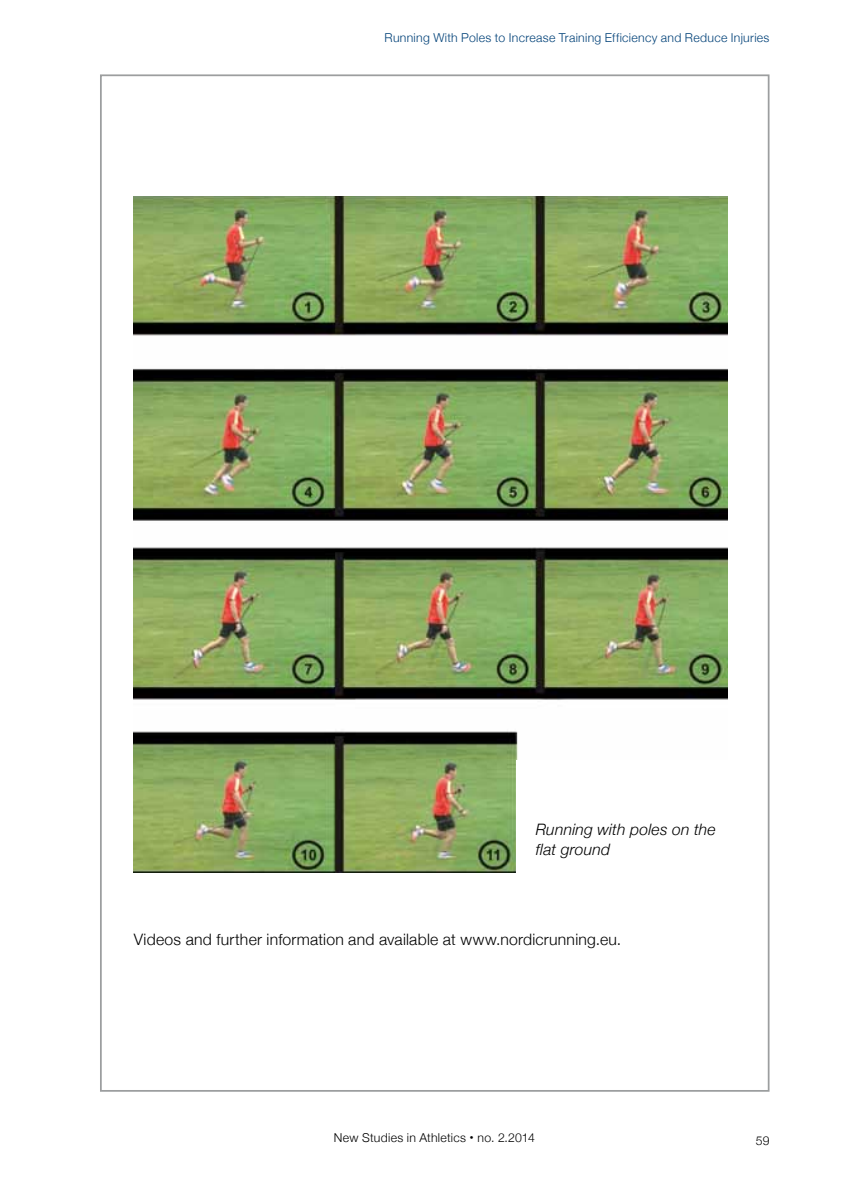
<style>
.page{position:relative;width:844px;height:1191px;background:#fff}
.page>*{position:absolute;margin:0;border:0;box-sizing:border-box;transform-origin:0 0}
.t1{font:300 15.75px "Helvetica Neue";letter-spacing:.015em;color:#000}
.t2{font:italic 300 15.75px/20.1px "Helvetica Neue";letter-spacing:.015em;color:#000}
.t3{font:300 12.25px "Helvetica Neue";letter-spacing:.025em;color:#004178}
.t4{font:300 12.25px "Helvetica Neue";letter-spacing:.02em;color:#000}
.s1{font-weight:700;font-size:15.75px}
</style>
<div class="page">
<img style="left:134px;top:196px;width:593px;height:677px">
<div style="left:515px;top:760px;width:220px;height:113px;background:#fff"></div>
<p class="t3" style="left:384px;top:30px;width:386px">Running With Poles to Increase Training Efficiency and Reduce Injuries</p>
<p class="t2" style="left:535px;top:819px;width:181px">Running with poles on the flat ground</p>
<p class="t1" style="left:134px;top:929px;width:489px">Videos and further information and available at www.nordicrunning.eu.</p>
<p class="t4" style="left:334px;top:1130px;width:202px">New Studies in Athletics <span class="s1">·</span> no. 2.2014</p>
<p class="t4" style="left:755px;top:1133px;width:15px">59</p>
</div>
